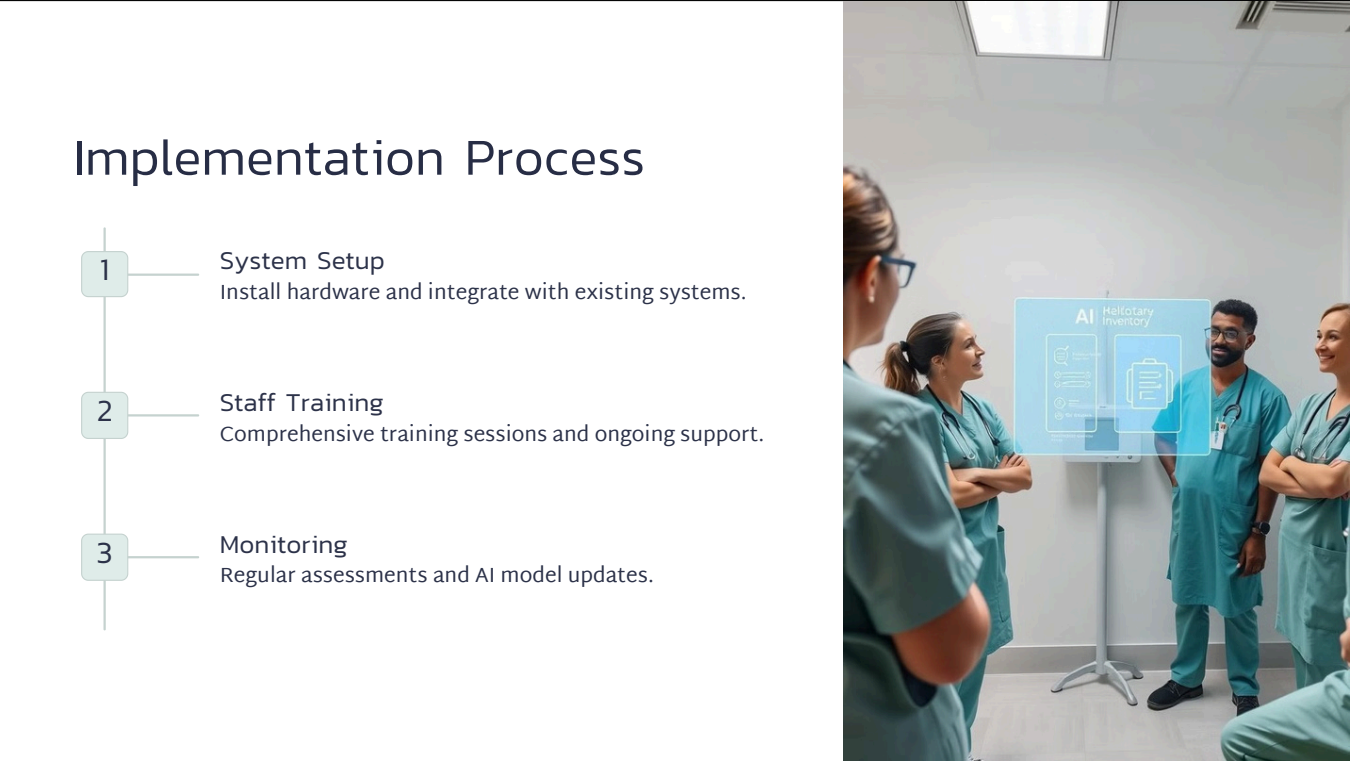
<style>
.page{position:relative;width:1350px;height:761px;background:#fff}
.page>*{position:absolute;margin:0;border:0;box-sizing:border-box;transform-origin:0 0}
.t1{font:300 52.35px "Kanit";color:#272d45}
.t2{font:300 31.35px "Kanit";color:#2c3249}
.t3{font:300 26.1px "Kanit";color:#2c3249}
.t4{font:21px "Martel Sans";color:#2c3249}
</style>
<div class="page">
<img style="left:844px;top:1px;width:506px;height:759px">
<svg style="left:81px;top:227px;width:118px;height:403px"></svg>
<p class="t1" style="left:73px;top:117px;width:573px">Implementation Process</p>
<p class="t2" style="left:100px;top:245px;width:11px">1</p>
<p class="t2" style="left:97px;top:386px;width:17px">2</p>
<p class="t2" style="left:97px;top:528px;width:18px">3</p>
<p class="t3" style="left:220px;top:241px;width:167px">System Setup</p>
<p class="t4" style="left:220px;top:279px;width:528px">Install hardware and integrate with existing systems.</p>
<p class="t3" style="left:220px;top:382px;width:166px">Staff Training</p>
<p class="t4" style="left:220px;top:421px;width:546px">Comprehensive training sessions and ongoing support.</p>
<p class="t3" style="left:220px;top:524px;width:129px">Monitoring</p>
<p class="t4" style="left:220px;top:562px;width:436px">Regular assessments and AI model updates.</p>
</div>
